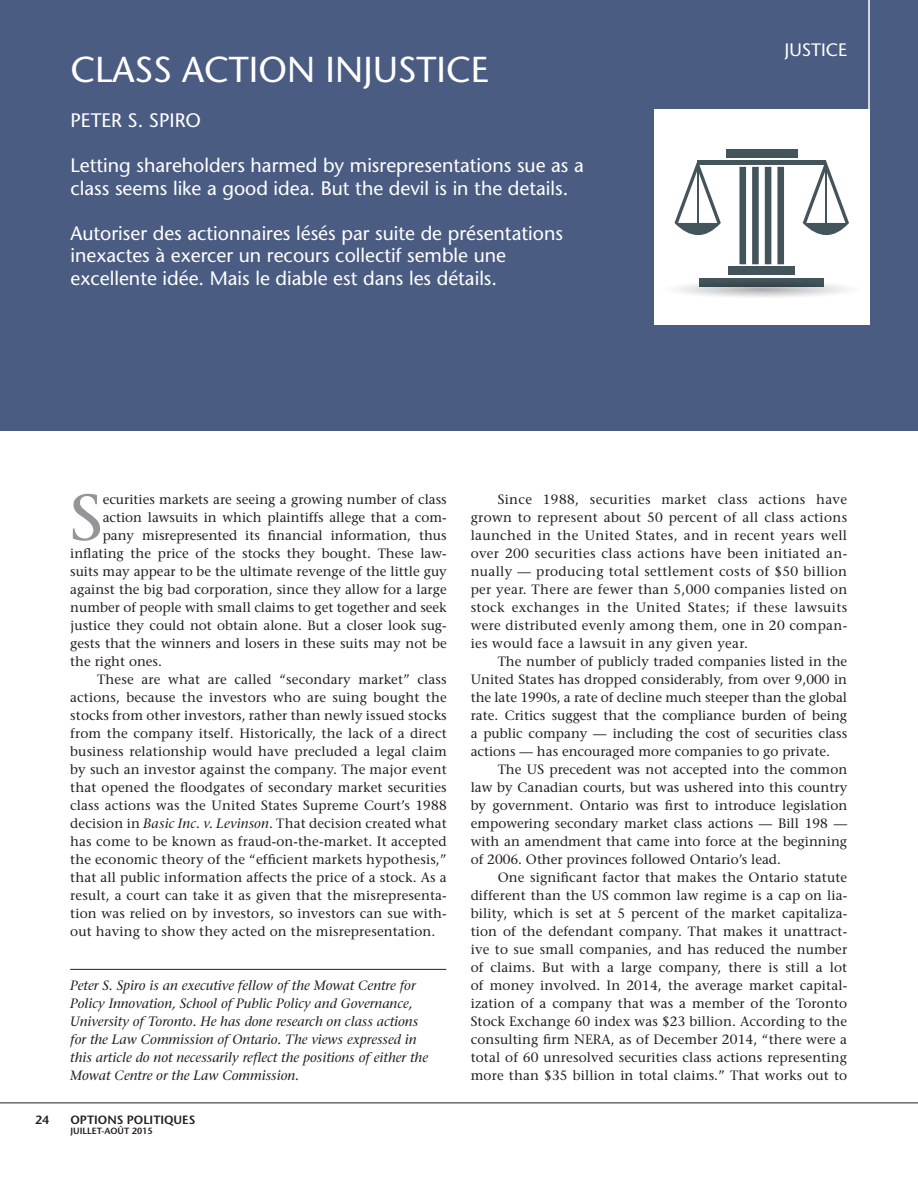
<style>
.page{position:relative;width:918px;height:1188px;background:#fff}
.page>*{position:absolute;margin:0;border:0;box-sizing:border-box;transform-origin:0 0}
.t1{font:64.95px "Stone Serif";color:#939598}
.Article_-_Title{font:36px "Stone Sans";color:#fff}
.Article_-_Summary{font:19.5px/22.5px "Stone Sans";color:#fff}
.Article_-_Author_Nam{font:19.5px "Stone Sans";color:#fff}
.t2{font:18px "Stone Sans";color:#fff}
.t3{font:13.5px/18px "Stone Serif";color:#231f20;text-align:justify}
.Author_-_Affiliation{font:italic 13.5px/18px "Stone Serif";color:#231f20}
.t4{font:600 12px "Stone Sans";color:#231f20}
.t5{font:600 9px "Stone Sans";color:#231f20}
.s1{font-style:italic}
</style>
<div class="page">
<hr style="left:0;top:1102px;width:918px;height:1px;background:#231f20">
<div style="left:0;top:0;width:918px;height:430px;background:#4b5c83"></div>
<hr style="left:917px;top:0;width:1px;height:430px;background:#ddd3b8">
<hr style="left:868px;top:0;width:2px;height:110px;background:#fff">
<div style="left:654px;top:109px;width:216px;height:216px;background:#fff"></div>
<div style="left:726px;top:149px;width:71px;height:9px;background:#43545b"></div>
<svg style="left:674px;top:160px;width:175px;height:137px"></svg>
<hr style="left:70px;top:969px;width:376px;height:1px;background:#231f20">
<p class="Article_-_Title" style="left:71px;top:48px;width:420px">CLASS ACTION INJUSTICE</p>
<p class="Article_-_Author_Nam" style="left:71px;top:109px;width:132px">PETER S. SPIRO</p>
<p class="Article_-_Summary" style="left:71px;top:154px;width:515px">Letting shareholders harmed by misrepresentations sue as a class seems like a good idea. But the devil is in the details.</p>
<p class="Article_-_Summary" style="left:71px;top:222px;width:494px">Autoriser des actionnaires lésés par suite de présentations inexactes à exercer un recours collectif semble une excellente idée. Mais le diable est dans les détails.</p>
<p class="t2" style="left:784px;top:39px;width:64px">JUSTICE</p>
<p class="t4" style="left:35px;top:1112px;width:15px">24</p>
<p class="t1" style="left:70px;top:479px;width:34px">S</p>
<p class="t3" style="left:103px;top:490px;width:346px">ecurities markets are seeing a growing number of class</p>
<p class="t3" style="left:103px;top:508px;width:346px">action lawsuits in which plaintiffs allege that a com-</p>
<p class="t3" style="left:103px;top:526px;width:346px">pany misrepresented its financial information, thus</p>
<p class="t3" style="left:70px;top:544px;width:378px">inflating the price of the stocks they bought. These law-</p>
<p class="t3" style="left:70px;top:562px;width:378px">suits may appear to be the ultimate revenge of the little guy</p>
<p class="t3" style="left:70px;top:580px;width:378px">against the big bad corporation, since they allow for a large</p>
<p class="t3" style="left:70px;top:598px;width:378px">number of people with small claims to get together and seek</p>
<p class="t3" style="left:70px;top:616px;width:378px">justice they could not obtain alone. But a closer look sug-</p>
<p class="t3" style="left:70px;top:634px;width:378px">gests that the winners and losers in these suits may not be</p>
<p class="t3" style="left:70px;top:652px;width:93px">the right ones.</p>
<p class="t3" style="left:70px;top:670px;width:378px;text-indent:27px">These are what are called “secondary market” class actions, because the investors who are suing bought the stocks from other investors, rather than newly issued stocks from the company itself. Historically, the lack of a direct business relationship would have precluded a legal claim by such an investor against the company. The major event that opened the floodgates of secondary market securities class actions was the United States Supreme Court’s 1988 decision in <span class="s1">Basic Inc. v. Levinson</span>. That decision created what has come to be known as fraud-on-the-market. It accepted the economic theory of the “efficient markets hypothesis,” that all public information affects the price of a stock. As a result, a court can take it as given that the misrepresenta&shy;tion was relied on by investors, so investors can sue with&shy;out having to show they acted on the misrepresentation.</p>
<p class="Author_-_Affiliation" style="left:70px;top:976px;width:359px">Peter S. Spiro is an executive fellow of the Mowat Centre for Policy Innovation, School of Public Policy and Governance, University of Toronto. He has done research on class actions for the Law Commission of Ontario. The views expressed in this article do not necessarily reflect the positions of either the Mowat Centre or the Law Commission.</p>
<p class="t4" style="left:71px;top:1112px;width:126px">OPTIONS POLITIQUES</p>
<p class="t5" style="left:71px;top:1126px;width:84px">JUILLET-AOÛT 2015</p>
<p class="t3" style="left:471px;top:490px;width:378px;text-indent:27px">Since 1988, securities market class actions have grown to represent about 50 percent of all class actions launched in the United States, and in recent years well over 200 securities class actions have been initiated an&shy;nually — producing total settlement costs of $50 billion per year. There are fewer than 5,000 companies listed on stock exchanges in the United States; if these lawsuits were distributed evenly among them, one in 20 compan&shy;ies would face a lawsuit in any given year.</p>
<p class="t3" style="left:471px;top:652px;width:378px;text-indent:27px">The number of publicly traded companies listed in the United States has dropped considerably, from over 9,000 in the late 1990s, a rate of decline much steeper than the global rate. Critics suggest that the compliance burden of being a public company — including the cost of securities class actions — has encouraged more companies to go private.</p>
<p class="t3" style="left:471px;top:760px;width:378px;text-indent:27px">The US precedent was not accepted into the common law by Canadian courts, but was ushered into this country by government. Ontario was first to introduce legislation empowering secondary market class actions — Bill 198 — with an amendment that came into force at the beginning of 2006. Other provinces followed Ontario’s lead.</p>
<p class="t3" style="left:471px;top:868px;width:378px;text-indent:27px">One significant factor that makes the Ontario statute different than the US common law regime is a cap on lia&shy;bility, which is set at 5 percent of the market capitaliza&shy;tion of the defendant company. That makes it unattract&shy;ive to sue small companies, and has reduced the number of claims. But with a large company, there is still a lot of money involved. In 2014, the average market capital&shy;ization of a company that was a member of the Toronto Stock Exchange 60 index was $23 billion. According to the consulting firm NERA, as of December 2014, “there were a total of 60 unresolved securities class actions representing more than $35 billion in total claims.” That works out to</p>
</div>
